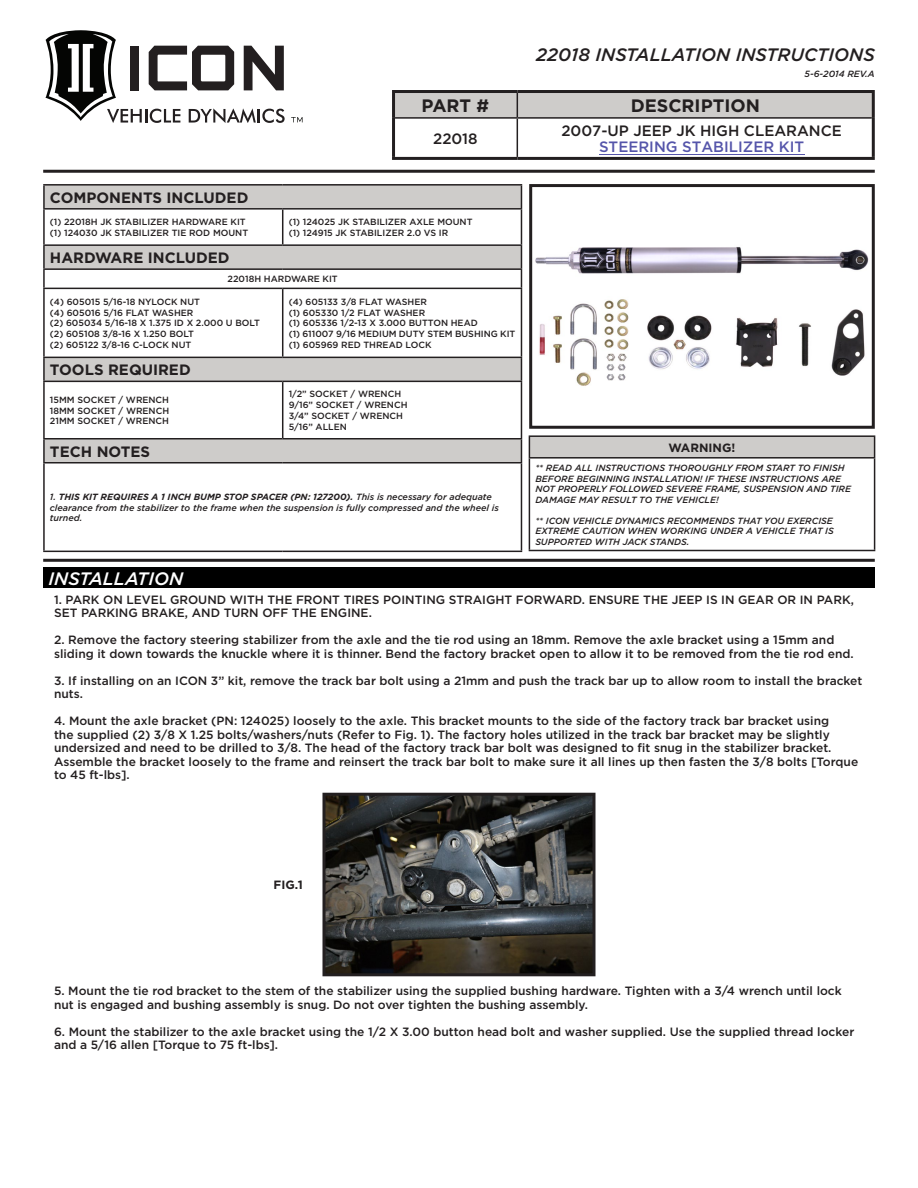
<style>
.page{position:relative;width:918px;height:1188px;background:#fff}
.page>*{position:absolute;margin:0;border:0;box-sizing:border-box;transform-origin:0 0}
.t1{font:italic 500 18px "Gotham";color:#231f20}
.t2{font:700 18px "Gotham";color:#231f20}
.t3{font:italic 500 18px "Gotham";color:#fff}
.t4{font:700 15px "Gotham";color:#231f20}
.t5{font:500 15px/16.5px "Gotham";color:#231f20;text-align:center}
.t6{font:500 12px/13.5px "Gotham";color:#231f20}
.t7{font:700 12px "Gotham";color:#231f20}
.t8{font:500 9px "Gotham";color:#231f20}
.t9{font:italic 500 9px/10.5px "Gotham";color:#231f20}
.s1{color:#55a}
.s2{font-weight:700}
</style>
<div class="page">
<svg style="left:291px;top:117px;width:12px;height:5px"></svg>
<svg style="left:45px;top:30px;width:240px;height:93px"></svg>
<hr style="left:43px;top:170px;width:832px;height:3px;background:#231f20">
<div style="left:395px;top:93px;width:477px;height:24px;background:#ceccca"></div>
<hr style="left:395px;top:117px;width:122px;height:2px;background:#231f20">
<hr style="left:517px;top:117px;width:355px;height:2px;background:#231f20">
<hr style="left:517px;top:119px;width:1px;height:38px;background:#231f20">
<hr style="left:392px;top:90px;width:125px;height:3px;background:#231f20">
<hr style="left:392px;top:93px;width:3px;height:25px;background:#231f20">
<hr style="left:517px;top:90px;width:358px;height:3px;background:#231f20">
<hr style="left:872px;top:93px;width:3px;height:25px;background:#231f20">
<hr style="left:392px;top:118px;width:3px;height:39px;background:#231f20">
<hr style="left:872px;top:118px;width:3px;height:39px;background:#231f20">
<hr style="left:392px;top:157px;width:125px;height:3px;background:#231f20">
<hr style="left:517px;top:157px;width:358px;height:3px;background:#231f20">
<hr style="left:599px;top:154px;width:205px;height:1px;background:#55a">
<div style="left:529px;top:436px;width:346px;height:22px;background:#ceccca"></div>
<hr style="left:529px;top:435px;width:346px;height:2px;background:#231f20">
<svg style="left:529px;top:437px;width:1px;height:20px"></svg>
<svg style="left:874px;top:437px;width:1px;height:20px"></svg>
<hr style="left:529px;top:457px;width:346px;height:2px;background:#231f20">
<hr style="left:529px;top:459px;width:1px;height:91px;background:#231f20">
<hr style="left:874px;top:459px;width:1px;height:91px;background:#231f20">
<hr style="left:529px;top:550px;width:346px;height:1px;background:#231f20">
<img style="left:535px;top:247px;width:334px;height:139px">
<div style="left:529px;top:184px;width:346px;height:245px;border:3px solid #231f20"></div>
<hr style="left:43px;top:559px;width:832px;height:3px;background:#231f20">
<svg style="left:45px;top:186px;width:476px;height:276px"></svg>
<hr style="left:43px;top:184px;width:240px;height:2px;background:#231f20">
<hr style="left:43px;top:186px;width:2px;height:22px;background:#231f20">
<hr style="left:283px;top:184px;width:239px;height:2px;background:#231f20">
<svg style="left:521px;top:186px;width:1px;height:22px"></svg>
<hr style="left:43px;top:208px;width:240px;height:2px;background:#231f20">
<hr style="left:43px;top:210px;width:2px;height:34px;background:#231f20">
<hr style="left:283px;top:208px;width:239px;height:2px;background:#231f20">
<hr style="left:282px;top:210px;width:1px;height:34px;background:#231f20">
<hr style="left:521px;top:210px;width:1px;height:34px;background:#231f20">
<hr style="left:43px;top:244px;width:240px;height:2px;background:#231f20">
<hr style="left:43px;top:246px;width:2px;height:22px;background:#231f20">
<hr style="left:283px;top:244px;width:239px;height:2px;background:#231f20">
<hr style="left:43px;top:268px;width:240px;height:2px;background:#231f20">
<svg style="left:43px;top:270px;width:2px;height:18px"></svg>
<hr style="left:283px;top:268px;width:239px;height:2px;background:#231f20">
<svg style="left:521px;top:246px;width:1px;height:42px"></svg>
<hr style="left:43px;top:288px;width:240px;height:1px;background:#231f20">
<hr style="left:43px;top:289px;width:2px;height:68px;background:#231f20">
<hr style="left:283px;top:288px;width:239px;height:1px;background:#231f20">
<hr style="left:282px;top:289px;width:1px;height:68px;background:#231f20">
<hr style="left:521px;top:289px;width:1px;height:68px;background:#231f20">
<hr style="left:43px;top:357px;width:240px;height:1px;background:#231f20">
<hr style="left:43px;top:358px;width:2px;height:23px;background:#231f20">
<hr style="left:283px;top:357px;width:239px;height:1px;background:#231f20">
<svg style="left:521px;top:358px;width:1px;height:23px"></svg>
<hr style="left:43px;top:381px;width:240px;height:1px;background:#231f20">
<hr style="left:43px;top:382px;width:2px;height:56px;background:#231f20">
<hr style="left:283px;top:381px;width:239px;height:1px;background:#231f20">
<hr style="left:282px;top:382px;width:1px;height:56px;background:#231f20">
<hr style="left:521px;top:382px;width:1px;height:56px;background:#231f20">
<hr style="left:43px;top:438px;width:240px;height:2px;background:#231f20">
<hr style="left:43px;top:440px;width:2px;height:22px;background:#231f20">
<hr style="left:283px;top:438px;width:239px;height:2px;background:#231f20">
<svg style="left:521px;top:440px;width:1px;height:22px"></svg>
<hr style="left:43px;top:462px;width:240px;height:2px;background:#231f20">
<hr style="left:43px;top:463px;width:2px;height:88px;background:#231f20">
<hr style="left:283px;top:462px;width:239px;height:2px;background:#231f20">
<hr style="left:521px;top:463px;width:1px;height:88px;background:#231f20">
<hr style="left:43px;top:551px;width:240px;height:1px;background:#231f20">
<hr style="left:283px;top:551px;width:239px;height:1px;background:#231f20">
<img style="left:326px;top:797px;width:266px;height:175px">
<div style="left:322px;top:793px;width:274px;height:183px;border:3px solid #231f20"></div>
<div style="left:43px;top:568px;width:832px;height:20px;background:#000"></div>
<p class="t1" style="left:536px;top:43px;width:340px">22018 INSTALLATION INSTRUCTIONS</p>
<p class="t9" style="left:805px;top:68px;width:72px">5-6-2014 REV.A</p>
<p class="t4" style="left:50px;top:188px;width:200px">COMPONENTS INCLUDED</p>
<p class="t8" style="left:50px;top:216px;width:197px">(1) 22018H JK STABILIZER HARDWARE KIT</p>
<p class="t8" style="left:50px;top:227px;width:200px">(1) 124030 JK STABILIZER TIE ROD MOUNT</p>
<p class="t2" style="left:422px;top:94px;width:69px">PART #</p>
<p class="t2" style="left:631px;top:94px;width:131px">DESCRIPTION</p>
<p class="t5" style="left:433px;top:130px;width:46px">22018</p>
<p class="t5" style="left:561px;top:122px;width:282px">2007-UP JEEP JK HIGH CLEARANCE<br><span class="s1">STEERING STABILIZER KIT</span></p>
<p class="t8" style="left:289px;top:216px;width:185px">(1) 124025 JK STABILIZER AXLE MOUNT</p>
<p class="t8" style="left:289px;top:227px;width:161px">(1) 124915 JK STABILIZER 2.0 VS IR</p>
<p class="t4" style="left:50px;top:248px;width:181px">HARDWARE INCLUDED</p>
<p class="t8" style="left:228px;top:273px;width:112px">22018H HARDWARE KIT</p>
<p class="t8" style="left:50px;top:296px;width:152px">(4) 605015 5/16-18 NYLOCK NUT</p>
<p class="t8" style="left:50px;top:307px;width:145px">(4) 605016 5/16 FLAT WASHER</p>
<p class="t8" style="left:50px;top:317px;width:212px">(2) 605034 5/16-18 X 1.375 ID X 2.000 U BOLT</p>
<p class="t8" style="left:50px;top:328px;width:146px">(2) 605108 3/8-16 X 1.250 BOLT</p>
<p class="t8" style="left:50px;top:339px;width:143px">(2) 605122 3/8-16 C-LOCK NUT</p>
<p class="t8" style="left:289px;top:296px;width:140px">(4) 605133 3/8 FLAT WASHER</p>
<p class="t8" style="left:289px;top:307px;width:138px">(1) 605330 1/2 FLAT WASHER</p>
<p class="t8" style="left:289px;top:317px;width:191px">(1) 605336 1/2-13 X 3.000 BUTTON HEAD</p>
<p class="t8" style="left:289px;top:328px;width:228px">(1) 611007 9/16 MEDIUM DUTY STEM BUSHING KIT</p>
<p class="t8" style="left:289px;top:339px;width:144px">(1) 605969 RED THREAD LOCK</p>
<p class="t4" style="left:50px;top:360px;width:142px">TOOLS REQUIRED</p>
<p class="t8" style="left:50px;top:394px;width:121px">15MM SOCKET / WRENCH</p>
<p class="t8" style="left:50px;top:405px;width:121px">18MM SOCKET / WRENCH</p>
<p class="t8" style="left:50px;top:415px;width:121px">21MM SOCKET / WRENCH</p>
<p class="t8" style="left:289px;top:388px;width:114px">1/2” SOCKET / WRENCH</p>
<p class="t8" style="left:289px;top:399px;width:120px">9/16” SOCKET / WRENCH</p>
<p class="t8" style="left:289px;top:410px;width:116px">3/4” SOCKET / WRENCH</p>
<p class="t8" style="left:289px;top:421px;width:60px">5/16” ALLEN</p>
<p class="t4" style="left:50px;top:441px;width:102px">TECH NOTES</p>
<p class="t9" style="left:50px;top:491px;width:450px">1. <span class="s2">THIS KIT REQUIRES A 1 INCH BUMP STOP SPACER (PN: 127200).</span> This is necessary for adequate clearance from the stabilizer to the frame when the suspension is fully compressed and the wheel is turned.</p>
<p class="t3" style="left:49px;top:567px;width:136px">INSTALLATION</p>
<p class="t7" style="left:669px;top:440px;width:68px">WARNING!</p>
<p class="t9" style="left:535px;top:462px;width:317px">** READ ALL INSTRUCTIONS THOROUGHLY FROM START TO FINISH BEFORE BEGINNING INSTALLATION! IF THESE INSTRUCTIONS ARE NOT PROPERLY FOLLOWED SEVERE FRAME, SUSPENSION AND TIRE DAMAGE MAY RESULT TO THE VEHICLE!</p>
<p class="t9" style="left:535px;top:515px;width:300px;text-align:justify">** ICON VEHICLE DYNAMICS RECOMMENDS THAT YOU EXERCISE EXTREME CAUTION WHEN WORKING UNDER A VEHICLE THAT IS SUPPORTED WITH JACK STANDS.</p>
<p class="t6" style="left:54px;top:592px;width:802px">1. PARK ON LEVEL GROUND WITH THE FRONT TIRES POINTING STRAIGHT FORWARD. ENSURE THE JEEP IS IN GEAR OR IN PARK,<br>SET PARKING BRAKE, AND TURN OFF THE ENGINE.</p>
<p class="t6" style="left:54px;top:633px;width:801px">2. Remove the factory steering stabilizer from the axle and the tie rod using an 18mm. Remove the axle bracket using a 15mm and sliding it down towards the knuckle where it is thinner. Bend the factory bracket open to allow it to be removed from the tie rod end.</p>
<p class="t6" style="left:54px;top:673px;width:810px">3. If installing on an ICON 3” kit, remove the track bar bolt using a 21mm and push the track bar up to allow room to install the bracket nuts.</p>
<p class="t6" style="left:54px;top:714px;width:806px">4. Mount the axle bracket (PN: 124025) loosely to the axle. This bracket mounts to the side of the factory track bar bracket using<br>the supplied (2) 3/8 X 1.25 bolts/washers/nuts (Refer to Fig. 1). The factory holes utilized in the track bar bracket may be slightly undersized and need to be drilled to 3/8. The head of the factory track bar bolt was designed to fit snug in the stabilizer bracket.<br>Assemble the bracket loosely to the frame and reinsert the track bar bolt to make sure it all lines up then fasten the 3/8 bolts [Torque to 45 ft-lbs].</p>
<p class="t7" style="left:274px;top:877px;width:31px">FIG.1</p>
<p class="t6" style="left:54px;top:984px;width:789px">5. Mount the tie rod bracket to the stem of the stabilizer using the supplied bushing hardware. Tighten with a 3/4 wrench until lock nut is engaged and bushing assembly is snug. Do not over tighten the bushing assembly.</p>
<p class="t6" style="left:54px;top:1024px;width:802px">6. Mount the stabilizer to the axle bracket using the 1/2 X 3.00 button head bolt and washer supplied. Use the supplied thread locker and a 5/16 allen [Torque to 75 ft-lbs].</p>
</div>
